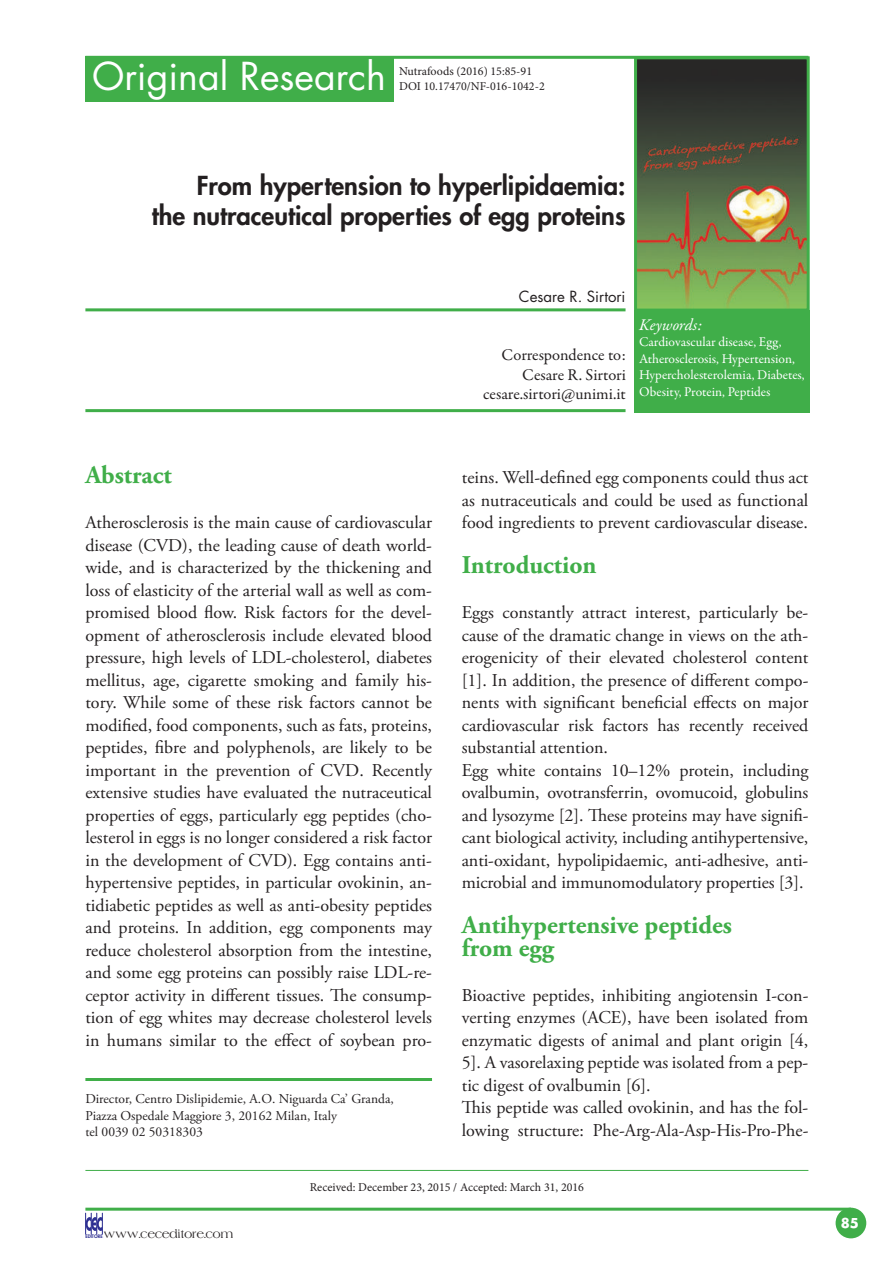
<style>
.page{position:relative;width:894px;height:1265px;background:#fff}
.page>*{position:absolute;margin:0;border:0;box-sizing:border-box;transform-origin:0 0}
.t1{font:37.5px "Futura";color:#fff}
.t2{font:800 25.5px/30px "Futura";color:#231f20;text-align:right}
.t3{font:700 25.5px/22.5px "Adobe Garamond Pro";color:#40ae49}
.t4{font:18px/22.5px "Adobe Garamond Pro";color:#231f20;text-align:justify}
.t5{font:16.5px/19.5px "Garamond Premr Pro";letter-spacing:-.005em;color:#231f20;text-align:right}
.t6{font:italic 16.5px "Garamond Premr Pro";color:#fff}
.t7{font:15px "Futura";color:#231f20}
.t8{font:13.5px/16.5px "Garamond Premr Pro";color:#fff}
.t9{font:13.5px/16.5px "Adobe Garamond Pro";color:#231f20}
.t10{font:700 13.2px "Futura";color:#fff}
.t11{font:12px/14.4px "Minion Pro";color:#231f20}
.t12{font:10.5px "Americana";color:#231f20}
.t13{font:800 4.65px "Futura";color:#2e3092}
.s1{font-size:3.45px}
</style>
<div class="page">
<hr style="left:85px;top:56px;width:723px;height:3px;background:#40ae49">
<hr style="left:85px;top:1208px;width:766px;height:3px;background:#40ae49">
<svg style="left:85px;top:1213px;width:18px;height:21px"></svg>
<div style="left:85px;top:56px;width:309px;height:46px;background:#40ae49"></div>
<div style="left:835px;top:1208px;width:31px;height:30px;background:#40ae49;border-radius:50%"></div>
<div style="left:634px;top:310px;width:176px;height:102px;background:#40ae49"></div>
<hr style="left:85px;top:308px;width:540px;height:3px;background:#40ae49">
<hr style="left:85px;top:409px;width:540px;height:3px;background:#40ae49">
<hr style="left:85px;top:1170px;width:723px;height:1px;background:#40ae49">
<img style="left:638px;top:60px;width:168px;height:248px">
<div style="left:634px;top:56px;width:176px;height:256px;border:3px solid #40ae49"></div>
<hr style="left:85px;top:1078px;width:347px;height:3px;background:#40ae49">
<h1 class="t1" style="left:92px;top:50px;width:295px">Original Research</h1>
<p class="t11" style="left:399px;top:64px;width:147px">Nutrafoods (2016) 15:85-91<br>DOI 10.17470/NF-016-1042-2</p>
<h2 class="t2" style="left:152px;top:170px;width:475px">From hypertension to hyperlipidaemia:<br>the nutraceutical properties of egg proteins</h2>
<h2 class="t3" style="left:85px;top:464px;width:88px">Abstract</h2>
<p class="t4" style="left:85px;top:512px;width:348px">Atherosclerosis is the main cause of cardiovascular disease (CVD), the leading cause of death world&shy;wide, and is characterized by the thickening and loss of elasticity of the arterial wall as well as com&shy;promised blood flow. Risk factors for the devel&shy;opment of atherosclerosis include elevated blood pressure, high levels of LDL-cholesterol, diabetes mellitus, age, cigarette smoking and family his&shy;tory. While some of these risk factors cannot be modified, food components, such as fats, proteins, peptides, fibre and polyphenols, are likely to be important in the prevention of CVD. Recently extensive studies have evaluated the nutraceutical properties of eggs, particularly egg peptides (cho&shy;lesterol in eggs is no longer considered a risk factor in the development of CVD). Egg contains anti&shy;hypertensive peptides, in particular ovokinin, an&shy;tidiabetic peptides as well as anti-obesity peptides and proteins. In addition, egg components may reduce cholesterol absorption from the intestine, and some egg proteins can possibly raise LDL-re&shy;ceptor activity in different tissues. The consump&shy;tion of egg whites may decrease cholesterol levels in humans similar to the effect of soybean pro-</p>
<p class="t9" style="left:85px;top:1091px;width:310px">Director, Centro Dislipidemie, A.O. Niguarda Ca’ Granda,<br>Piazza Ospedale Maggiore 3, 20162 Milan, Italy<br>tel 0039 02 50318303</p>
<p class="t7" style="left:519px;top:287px;width:108px">Cesare R. Sirtori</p>
<p class="t5" style="left:483px;top:346px;width:144px">Correspondence to:<br>Cesare R. Sirtori cesare.sirtori@unimi.it</p>
<p class="t6" style="left:639px;top:314px;width:65px">Keywords:</p>
<p class="t8" style="left:639px;top:334px;width:167px">Cardiovascular disease, Egg,<br>Atherosclerosis, Hypertension,<br>Hypercholesterolemia, Diabetes,<br>Obesity, Protein, Peptides</p>
<p class="t4" style="left:462px;top:467px;width:348px">teins. Well-defined egg components could thus act as nutraceuticals and could be used as functional food ingredients to prevent cardiovascular disease.</p>
<h2 class="t3" style="left:462px;top:554px;width:136px">Introduction</h2>
<p class="t4" style="left:462px;top:602px;width:348px;text-align:left">Eggs constantly attract interest, particularly be&shy;cause of the dramatic change in views on the ath&shy;erogenicity of their elevated cholesterol content [1]. In addition, the presence of different compo&shy;nents with significant beneficial effects on major cardiovascular risk factors has recently received substantial attention.<br>Egg white contains 10–12% protein, including ovalbumin, ovotransferrin, ovomucoid, globulins and lysozyme [2]. These proteins may have signifi&shy;cant biological activity, including antihypertensive, anti-oxidant, hypolipidaemic, anti-adhesive, anti&shy;microbial and immunomodulatory properties [3].</p>
<h2 class="t3" style="left:462px;top:914px;width:272px">Antihypertensive peptides from egg</h2>
<p class="t4" style="left:462px;top:984px;width:348px;text-align:left">Bioactive peptides, inhibiting angiotensin I-con&shy;verting enzymes (ACE), have been isolated from enzymatic digests of animal and plant origin [4, 5]. A vasorelaxing peptide was isolated from a pep&shy;tic digest of ovalbumin [6].<br>This peptide was called ovokinin, and has the fol&shy;lowing structure: Phe-Arg-Ala-Asp-His-Pro-Phe-</p>
<p class="t12" style="left:104px;top:1227px;width:131px">www.ceceditore.com</p>
<p class="t13" style="left:85px;top:1233px;width:24px">EDITORE <span class="s1">srl</span></p>
<p class="t11" style="left:310px;top:1180px;width:276px">Received: December 23, 2015 / Accepted: March 31, 2016</p>
<p class="t10" style="left:841px;top:1214px;width:20px">85</p>
</div>
